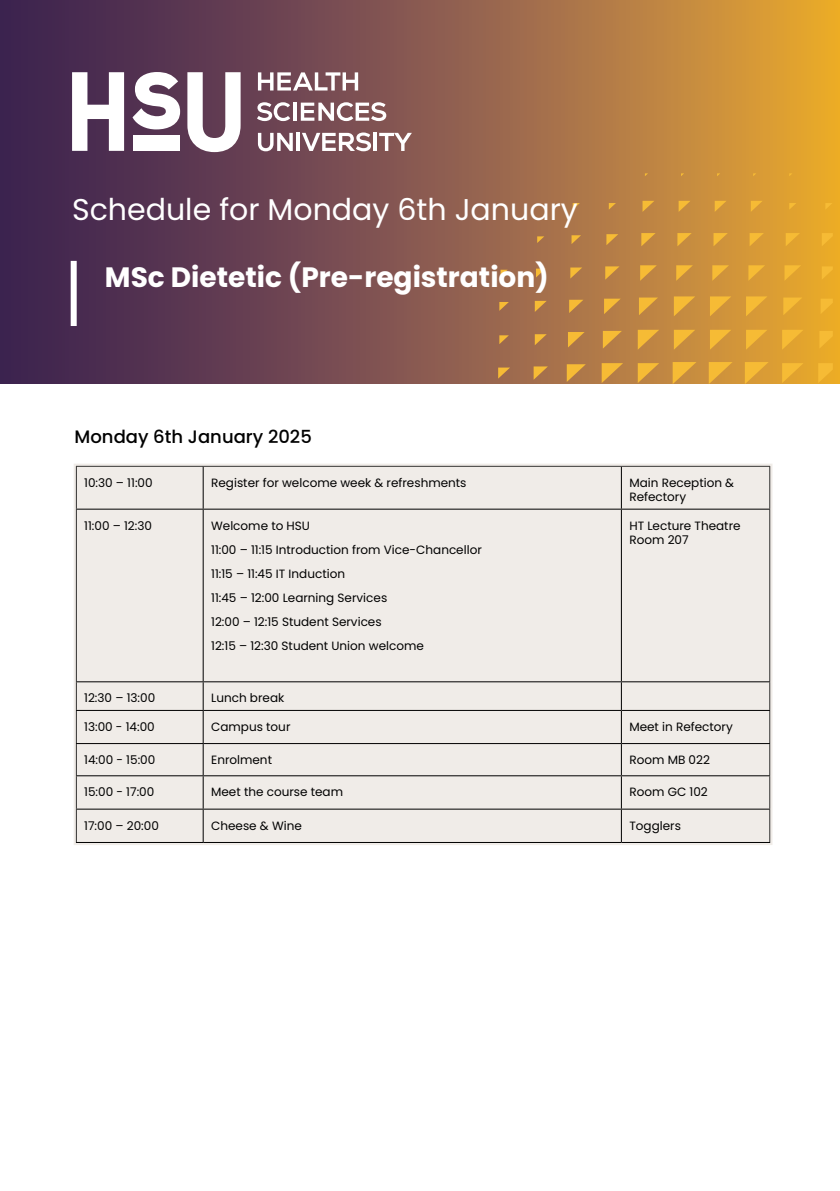
<style>
.page{position:relative;width:840px;height:1191px;background:#fff}
.page>*{position:absolute;margin:0;border:0;box-sizing:border-box;transform-origin:0 0}
.t1{font:30px "Poppins";color:#fff}
.t2{font:700 28px "Poppins";color:#fff}
.t3{font:500 18px "Poppins";color:#000}
.t4{font:12px/24px "Poppins";color:#000}
</style>
<div class="page">
<svg style="left:0;top:0;width:839px;height:383px;background:#8c5e49"></svg>
<svg style="left:72px;top:72px;width:52px;height:79px"></svg>
<svg style="left:132px;top:72px;width:48px;height:57px"></svg>
<svg style="left:187px;top:72px;width:53px;height:80px"></svg>
<div style="left:133px;top:136px;width:46px;height:15px;background:#fff"></div>
<svg style="left:258px;top:72px;width:100px;height:19px"></svg>
<svg style="left:257px;top:102px;width:33px;height:19px"></svg>
<hr style="left:293px;top:103px;width:3px;height:18px;background:#fff">
<svg style="left:300px;top:102px;width:86px;height:19px"></svg>
<svg style="left:258px;top:133px;width:34px;height:18px"></svg>
<hr style="left:296px;top:133px;width:4px;height:18px;background:#fff">
<svg style="left:302px;top:132px;width:69px;height:19px"></svg>
<hr style="left:373px;top:133px;width:4px;height:18px;background:#fff">
<svg style="left:379px;top:133px;width:32px;height:18px"></svg>
<div style="left:71px;top:261px;width:6px;height:65px;background:#fff"></div>
<svg style="left:817px;top:363px;width:15px;height:20px"></svg>
<svg style="left:819px;top:331px;width:13px;height:17px"></svg>
<svg style="left:820px;top:299px;width:12px;height:15px"></svg>
<svg style="left:821px;top:266px;width:11px;height:14px"></svg>
<svg style="left:821px;top:233px;width:11px;height:13px"></svg>
<svg style="left:824px;top:203px;width:8px;height:7px"></svg>
<svg style="left:781px;top:363px;width:22px;height:20px"></svg>
<svg style="left:781px;top:330px;width:22px;height:20px"></svg>
<svg style="left:782px;top:297px;width:19px;height:18px"></svg>
<svg style="left:784px;top:265px;width:16px;height:16px"></svg>
<svg style="left:785px;top:233px;width:14px;height:13px"></svg>
<svg style="left:788px;top:203px;width:8px;height:7px"></svg>
<svg style="left:788px;top:173px;width:4px;height:3px"></svg>
<svg style="left:744px;top:362px;width:24px;height:22px"></svg>
<svg style="left:745px;top:330px;width:22px;height:20px"></svg>
<svg style="left:745px;top:296px;width:22px;height:20px"></svg>
<svg style="left:748px;top:265px;width:16px;height:16px"></svg>
<svg style="left:749px;top:233px;width:14px;height:13px"></svg>
<svg style="left:750px;top:201px;width:12px;height:11px"></svg>
<svg style="left:752px;top:173px;width:4px;height:3px"></svg>
<svg style="left:708px;top:362px;width:24px;height:22px"></svg>
<svg style="left:709px;top:330px;width:22px;height:20px"></svg>
<svg style="left:709px;top:296px;width:22px;height:20px"></svg>
<svg style="left:712px;top:265px;width:16px;height:16px"></svg>
<svg style="left:713px;top:233px;width:14px;height:13px"></svg>
<svg style="left:714px;top:201px;width:12px;height:11px"></svg>
<svg style="left:672px;top:362px;width:24px;height:22px"></svg>
<svg style="left:673px;top:330px;width:22px;height:20px"></svg>
<svg style="left:673px;top:296px;width:22px;height:20px"></svg>
<svg style="left:675px;top:265px;width:17px;height:16px"></svg>
<svg style="left:677px;top:233px;width:14px;height:13px"></svg>
<svg style="left:678px;top:201px;width:12px;height:11px"></svg>
<svg style="left:637px;top:363px;width:21px;height:20px"></svg>
<svg style="left:637px;top:330px;width:21px;height:20px"></svg>
<svg style="left:638px;top:297px;width:19px;height:18px"></svg>
<svg style="left:639px;top:265px;width:17px;height:16px"></svg>
<svg style="left:641px;top:233px;width:14px;height:13px"></svg>
<svg style="left:642px;top:201px;width:12px;height:11px"></svg>
<svg style="left:601px;top:363px;width:21px;height:20px"></svg>
<svg style="left:602px;top:331px;width:19px;height:17px"></svg>
<svg style="left:603px;top:299px;width:17px;height:15px"></svg>
<svg style="left:605px;top:266px;width:14px;height:14px"></svg>
<svg style="left:606px;top:234px;width:12px;height:11px"></svg>
<svg style="left:608px;top:203px;width:7px;height:7px"></svg>
<svg style="left:566px;top:364px;width:19px;height:18px"></svg>
<svg style="left:567px;top:332px;width:17px;height:15px"></svg>
<svg style="left:569px;top:300px;width:14px;height:13px"></svg>
<svg style="left:570px;top:267px;width:12px;height:11px"></svg>
<svg style="left:571px;top:235px;width:9px;height:9px"></svg>
<svg style="left:572px;top:203px;width:7px;height:7px"></svg>
<svg style="left:533px;top:366px;width:14px;height:14px"></svg>
<svg style="left:534px;top:334px;width:12px;height:11px"></svg>
<svg style="left:534px;top:301px;width:12px;height:11px"></svg>
<svg style="left:535px;top:269px;width:10px;height:8px"></svg>
<svg style="left:537px;top:236px;width:7px;height:7px"></svg>
<svg style="left:498px;top:367px;width:12px;height:12px"></svg>
<svg style="left:499px;top:335px;width:9px;height:9px"></svg>
<svg style="left:499px;top:302px;width:9px;height:9px"></svg>
<svg style="left:500px;top:270px;width:7px;height:6px"></svg>
<div style="left:75px;top:464px;width:696px;height:380px;background:#f0ece8"></div>
<hr style="left:202px;top:466px;width:1px;height:42px;background:#000">
<hr style="left:620px;top:466px;width:1px;height:42px;background:#000">
<hr style="left:76px;top:508px;width:127px;height:1px;background:#000">
<hr style="left:203px;top:508px;width:418px;height:1px;background:#000">
<hr style="left:202px;top:509px;width:1px;height:172px;background:#000">
<hr style="left:621px;top:508px;width:149px;height:1px;background:#000">
<hr style="left:620px;top:509px;width:1px;height:172px;background:#000">
<hr style="left:76px;top:681px;width:127px;height:1px;background:#000">
<hr style="left:203px;top:681px;width:418px;height:1px;background:#000">
<svg style="left:202px;top:682px;width:1px;height:28px"></svg>
<hr style="left:621px;top:681px;width:149px;height:1px;background:#000">
<svg style="left:620px;top:682px;width:1px;height:28px"></svg>
<hr style="left:76px;top:710px;width:127px;height:1px;background:#000">
<hr style="left:203px;top:710px;width:418px;height:1px;background:#000">
<hr style="left:202px;top:711px;width:1px;height:32px;background:#000">
<hr style="left:621px;top:710px;width:149px;height:1px;background:#000">
<hr style="left:620px;top:711px;width:1px;height:32px;background:#000">
<hr style="left:76px;top:743px;width:127px;height:1px;background:#000">
<hr style="left:203px;top:743px;width:418px;height:1px;background:#000">
<hr style="left:202px;top:744px;width:1px;height:31px;background:#000">
<hr style="left:621px;top:743px;width:149px;height:1px;background:#000">
<hr style="left:620px;top:744px;width:1px;height:31px;background:#000">
<hr style="left:76px;top:775px;width:127px;height:1px;background:#000">
<hr style="left:203px;top:775px;width:418px;height:1px;background:#000">
<hr style="left:202px;top:776px;width:1px;height:32px;background:#000">
<hr style="left:621px;top:775px;width:149px;height:1px;background:#000">
<hr style="left:620px;top:776px;width:1px;height:32px;background:#000">
<hr style="left:76px;top:808px;width:127px;height:1px;background:#000">
<hr style="left:203px;top:808px;width:418px;height:1px;background:#000">
<hr style="left:202px;top:809px;width:1px;height:33px;background:#000">
<hr style="left:621px;top:808px;width:149px;height:1px;background:#000">
<hr style="left:620px;top:809px;width:1px;height:33px;background:#000">
<div style="left:74px;top:463px;width:698px;height:382px;border:2px solid #f0ece8"></div>
<h1 class="t1" style="left:72px;top:192px;width:507px">Schedule for Monday 6th January</h1>
<h2 class="t2" style="left:105px;top:261px;width:445px">MSc Dietetic (Pre-registration)</h2>
<h3 class="t3" style="left:75px;top:426px;width:239px">Monday 6th January 2025</h3>
<p class="t4" style="left:84px;top:470px;width:70px">10:30 – 11:00</p>
<p class="t4" style="left:211px;top:470px;width:257px">Register for welcome week &amp; refreshments</p>
<p class="t4" style="left:629px;top:475px;width:106px;line-height:14.4px">Main Reception &amp;<br>Refectory</p>
<p class="t4" style="left:84px;top:513px;width:69px">11:00 – 12:30</p>
<p class="t4" style="left:211px;top:513px;width:272px">Welcome to HSU<br>11:00 – 11:15 Introduction from Vice-Chancellor<br>11:15 – 11:45 IT Induction<br>11:45 – 12:00 Learning Services<br>12:00 – 12:15 Student Services<br>12:15 – 12:30 Student Union welcome</p>
<p class="t4" style="left:629px;top:518px;width:113px;line-height:14.4px">HT Lecture Theatre<br>Room 207</p>
<p class="t4" style="left:84px;top:686px;width:72px">12:30 – 13:00</p>
<p class="t4" style="left:211px;top:686px;width:75px">Lunch break</p>
<p class="t4" style="left:84px;top:715px;width:72px">13:00 - 14:00</p>
<p class="t4" style="left:211px;top:715px;width:81px">Campus tour</p>
<p class="t4" style="left:629px;top:715px;width:105px">Meet in Refectory</p>
<p class="t4" style="left:84px;top:748px;width:73px">14:00 - 15:00</p>
<p class="t4" style="left:211px;top:748px;width:62px">Enrolment</p>
<p class="t4" style="left:629px;top:748px;width:82px">Room MB 022</p>
<p class="t4" style="left:84px;top:780px;width:72px">15:00 - 17:00</p>
<p class="t4" style="left:211px;top:780px;width:133px">Meet the course team</p>
<p class="t4" style="left:629px;top:780px;width:80px">Room GC 102</p>
<p class="t4" style="left:84px;top:813px;width:76px">17:00 – 20:00</p>
<p class="t4" style="left:211px;top:813px;width:92px">Cheese &amp; Wine</p>
<p class="t4" style="left:629px;top:813px;width:53px">Togglers</p>
</div>
